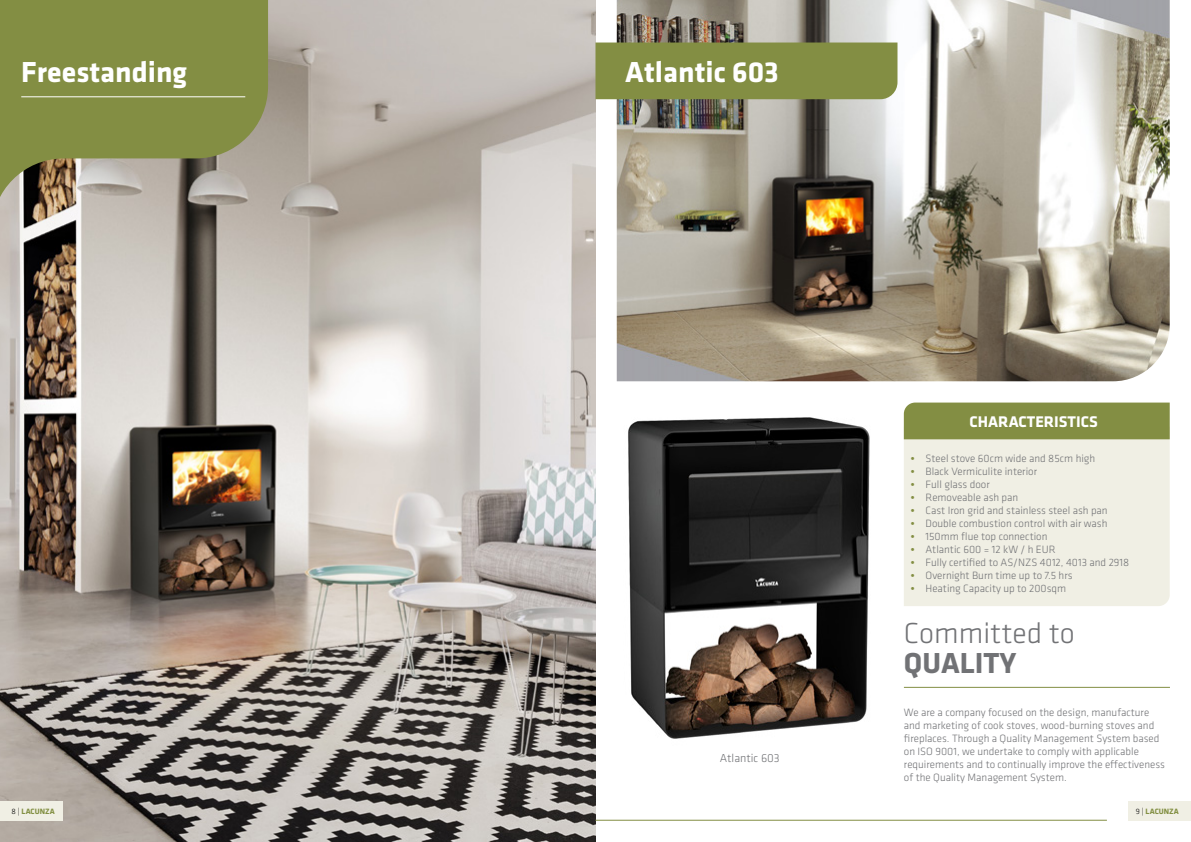
<style>
.page{position:relative;width:1191px;height:842px;background:#fff}
.page>*{position:absolute;margin:0;border:0;box-sizing:border-box;transform-origin:0 0}
.t1{font:700 30px "Klavika";color:#fff}
.t2{font:300 30px "Klavika";color:#717275}
.t3{font:700 30px "Klavika";color:#717275}
.t4{font:700 16px "Klavika";color:#fff}
.t5{font:300 12px "Klavika";color:#717275}
.t6{font:300 11px/13px "Klavika";color:#717275}
.t7{font:700 11px/13px "Klavika";color:#838e43;text-align:justify}
.t8{font:700 8px "Klavika";color:#828f42}
.s1{font-weight:300;color:#000}
</style>
<div class="page">
<img style="left:628px;top:417px;width:242px;height:322px">
<img style="left:0;top:0;width:595px;height:842px">
<svg style="left:0;top:0;width:268px;height:230px;background:#8e925c"></svg>
<hr style="left:21px;top:96px;width:224px;height:1px;background:#fff">
<div style="left:904px;top:439px;width:265px;height:167px;background:#f0efe4"></div>
<img style="left:617px;top:0;width:552px;height:381px">
<div style="left:904px;top:403px;width:265px;height:36px;background:#838e43"></div>
<div style="left:595px;top:43px;width:302px;height:56px;background:#838e43"></div>
<hr style="left:595px;top:820px;width:512px;height:1px;background:#838e43">
<hr style="left:904px;top:687px;width:266px;height:1px;background:#838e43">
<div style="left:1128px;top:801px;width:63px;height:20px;background:#f0efe4"></div>
<div style="left:0;top:801px;width:63px;height:20px;background:#f0efe4"></div>
<h1 class="t1" style="left:21px;top:56px;width:167px">Freestanding</h1>
<h1 class="t1" style="left:625px;top:56px;width:155px">Atlantic 603</h1>
<p class="t5" style="left:719px;top:751px;width:62px">Atlantic 603</p>
<p class="t7" style="left:911px;top:452px;width:5px">• • • • • • • • • • •</p>
<h2 class="t4" style="left:969px;top:413px;width:130px">CHARACTERISTICS</h2>
<p class="t6" style="left:925px;top:452px;width:205px">Steel stove 60cm wide and 85cm high<br>Black Vermiculite interior<br>Full glass door<br>Removeable ash pan<br>Cast Iron grid and stainless steel ash pan<br>Double combustion control with air wash<br>150mm flue top connection<br>Atlantic 600 = 12 kW / h EUR<br>Fully certified to AS/NZS 4012, 4013 and 2918<br>Overnight Burn time up to 7.5 hrs<br>Heating Capacity up to 200sqm</p>
<h1 class="t2" style="left:904px;top:616px;width:172px">Committed to</h1>
<h1 class="t3" style="left:904px;top:646px;width:114px">QUALITY</h1>
<p class="t6" style="left:904px;top:706px;width:263px">We are a company focused on the design, manufacture and marketing of cook stoves, wood-burning stoves and fireplaces. Through a Quality Management System based on ISO 9001, we undertake to comply with applicable requirements and to continually improve the effectiveness of the Quality Management System.</p>
<p class="t8" style="left:11px;top:807px;width:45px"><span class="s1">8 |</span> LACUNZA</p>
<p class="t8" style="left:1135px;top:807px;width:45px"><span class="s1">9 |</span> LACUNZA</p>
</div>
